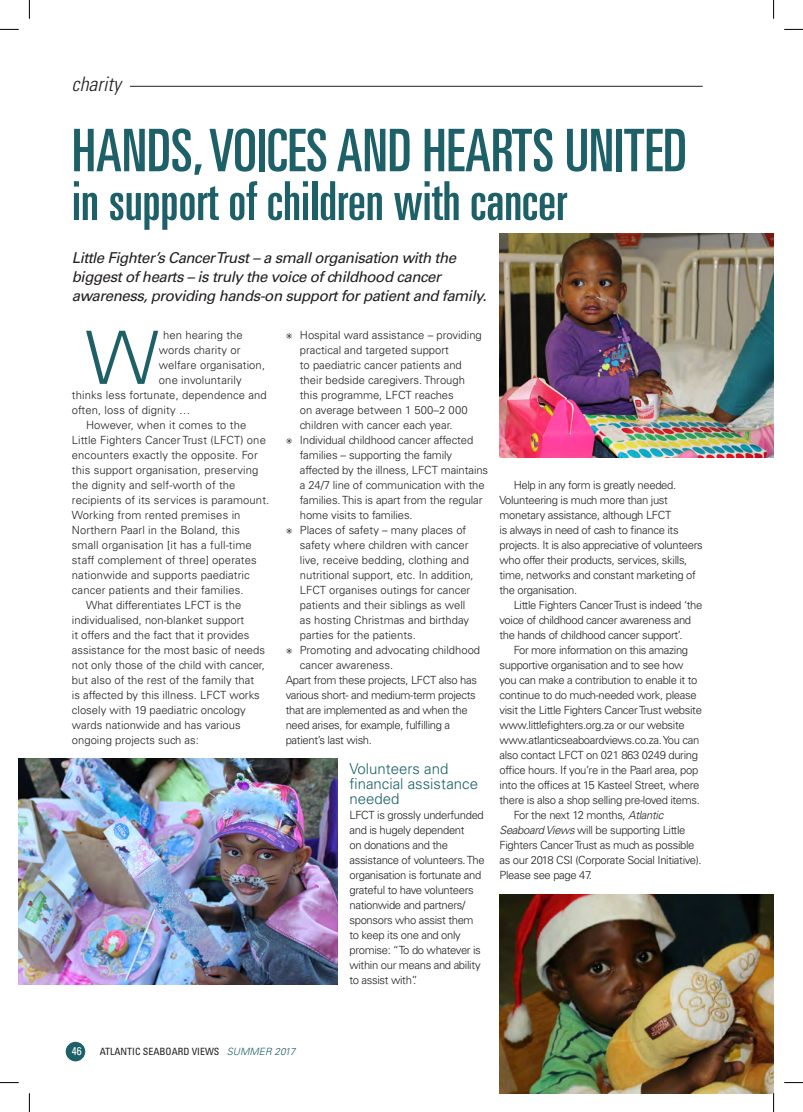
<style>
.page{position:relative;width:803px;height:1112px;background:#fff}
.page>*{position:absolute;margin:0;border:0;box-sizing:border-box;transform-origin:0 0}
.t1{font:300 73.62px "Univers LT Std";color:#1d6068}
.t2{font:ultra-condensed 58.75px "Univers LT Std";color:#1d6068}
.t3{font:ultra-condensed 53.75px "Univers LT Std";color:#1d6068}
.t4{font:italic 300 condensed 20px "Univers LT Std";color:#231f20}
.t5{font:italic 15px/18.8px "Univers LT Std";letter-spacing:-.03em;color:#231f20}
.t6{font:300 15px/15px "Univers LT Std";color:#1d6068}
.t7{font:300 11.25px/15px "Univers LT Std";letter-spacing:-.03em;color:#231f20}
.t8{font:300 11.25px "Univers LT Std";letter-spacing:-.01em;color:#231f20}
.t9{font:300 11.25px "Univers LT Std";letter-spacing:.01em;color:#231f20}
.t10{font:condensed 11.25px "Univers LT Std";color:#fff}
.t11{font:condensed 10px "Univers LTCYR 57";color:#231f20}
.t12{font:italic 300 10px "Univers LT Std";color:#1d6068}
.s1{font-family:"Minion Pro";font-weight:400}
.s2{font-style:italic}
</style>
<div class="page">
<hr style="left:130px;top:86px;width:573px;height:1px;background:#231f20">
<div style="left:66px;top:1041px;width:19px;height:20px;background:#1d6068;border-radius:50%"></div>
<img style="left:19px;top:758px;width:319px;height:226px">
<img style="left:499px;top:234px;width:274px;height:223px">
<img style="left:499px;top:894px;width:274px;height:198px">
<svg style="left:0;top:29px;width:19px;height:1px"></svg>
<svg style="left:784px;top:29px;width:19px;height:1px"></svg>
<svg style="left:0;top:1082px;width:19px;height:1px"></svg>
<svg style="left:784px;top:1082px;width:19px;height:1px"></svg>
<svg style="left:29px;top:0;width:1px;height:19px"></svg>
<svg style="left:29px;top:1093px;width:1px;height:18px"></svg>
<svg style="left:773px;top:0;width:1px;height:19px"></svg>
<svg style="left:773px;top:1092px;width:1px;height:19px"></svg>
<h3 class="t4" style="left:72px;top:72px;width:50px">charity</h3>
<h2 class="t2" style="left:72px;top:117px;width:616px">HANDS, VOICES AND HEARTS UNITED</h2>
<h3 class="t3" style="left:72px;top:170px;width:496px">in support of children with cancer</h3>
<h3 class="t5" style="left:72px;top:249px;width:416px">Little Fighter’s Cancer Trust – a small organisation with the biggest of hearts – is truly the voice of childhood cancer awareness, providing hands-on support for patient and family.</h3>
<h1 class="t1" style="left:85px;top:313px;width:75px">W</h1>
<p class="t9" style="left:163px;top:328px;width:81px">hen hearing the</p>
<p class="t9" style="left:159px;top:343px;width:83px">words charity or</p>
<p class="t9" style="left:159px;top:358px;width:108px">welfare organisation,</p>
<p class="t9" style="left:159px;top:373px;width:84px">one involuntarily</p>
<p class="t9" style="left:72px;top:388px;width:196px">thinks less fortunate, dependence and</p>
<p class="t9" style="left:72px;top:403px;width:120px">often, loss of dignity …</p>
<p class="t9" style="left:86px;top:418px;width:162px">However, when it comes to the</p>
<p class="t9" style="left:72px;top:433px;width:195px">Little Fighters Cancer Trust (LFCT) one</p>
<p class="t9" style="left:72px;top:448px;width:187px">encounters exactly the opposite. For</p>
<p class="t9" style="left:72px;top:463px;width:188px">this support organisation, preserving</p>
<p class="t9" style="left:72px;top:478px;width:165px">the dignity and self-worth of the</p>
<p class="t9" style="left:72px;top:493px;width:199px">recipients of its services is paramount.</p>
<p class="t9" style="left:72px;top:508px;width:170px">Working from rented premises in</p>
<p class="t9" style="left:72px;top:523px;width:170px">Northern Paarl in the Boland, this</p>
<p class="t9" style="left:72px;top:538px;width:181px">small organisation [it has a full-time</p>
<p class="t9" style="left:72px;top:553px;width:186px">staff complement of three] operates</p>
<p class="t9" style="left:72px;top:568px;width:179px">nationwide and supports paediatric</p>
<p class="t9" style="left:72px;top:583px;width:173px">cancer patients and their families.</p>
<p class="t8" style="left:86px;top:598px;width:157px">What differentiates LFCT is the</p>
<p class="t8" style="left:72px;top:613px;width:174px">individualised, non-blanket support</p>
<p class="t8" style="left:72px;top:628px;width:179px">it offers and the fact that it provides</p>
<p class="t8" style="left:72px;top:643px;width:195px">assistance for the most basic of needs</p>
<p class="t8" style="left:72px;top:658px;width:195px">not only those of the child with cancer,</p>
<p class="t8" style="left:72px;top:673px;width:184px">but also of the rest of the family that</p>
<p class="t8" style="left:72px;top:688px;width:190px">is affected by this illness. LFCT works</p>
<p class="t8" style="left:72px;top:703px;width:175px">closely with 19 paediatric oncology</p>
<p class="t8" style="left:72px;top:718px;width:170px">wards nationwide and has various</p>
<p class="t8" style="left:72px;top:733px;width:128px">ongoing projects such as:</p>
<p class="t8" style="left:286px;top:328px;width:198px"><span class="s1">Ӿ</span> Hospital ward assistance – providing</p>
<p class="t8" style="left:300px;top:343px;width:151px">practical and targeted support</p>
<p class="t8" style="left:300px;top:358px;width:163px">to paediatric cancer patients and</p>
<p class="t8" style="left:300px;top:373px;width:167px">their bedside caregivers. Through</p>
<p class="t8" style="left:300px;top:388px;width:155px">this programme, LFCT reaches</p>
<p class="t8" style="left:300px;top:403px;width:169px">on average between 1 500–2 000</p>
<p class="t8" style="left:300px;top:418px;width:154px">children with cancer each year.</p>
<p class="t8" style="left:286px;top:433px;width:189px"><span class="s1">Ӿ</span> Individual childhood cancer affected</p>
<p class="t8" style="left:300px;top:448px;width:154px">families – supporting the family</p>
<p class="t8" style="left:300px;top:463px;width:190px">affected by the illness, LFCT maintains</p>
<p class="t8" style="left:300px;top:478px;width:186px">a 24/7 line of communication with the</p>
<p class="t8" style="left:300px;top:493px;width:184px">families. This is apart from the regular</p>
<p class="t8" style="left:300px;top:508px;width:114px">home visits to families.</p>
<p class="t8" style="left:286px;top:523px;width:182px"><span class="s1">Ӿ</span> Places of safety – many places of</p>
<p class="t8" style="left:300px;top:538px;width:170px">safety where children with cancer</p>
<p class="t8" style="left:300px;top:553px;width:171px">live, receive bedding, clothing and</p>
<p class="t8" style="left:300px;top:568px;width:175px">nutritional support, etc. In addition,</p>
<p class="t8" style="left:300px;top:583px;width:172px">LFCT organises outings for cancer</p>
<p class="t8" style="left:300px;top:598px;width:167px">patients and their siblings as well</p>
<p class="t8" style="left:300px;top:613px;width:171px">as hosting Christmas and birthday</p>
<p class="t8" style="left:300px;top:628px;width:118px">parties for the patients.</p>
<p class="t8" style="left:286px;top:643px;width:196px"><span class="s1">Ӿ</span> Promoting and advocating childhood</p>
<p class="t8" style="left:300px;top:658px;width:95px">cancer awareness.</p>
<p class="t7" style="left:286px;top:672px;width:193px">Apart from these projects, LFCT also has</p>
<p class="t7" style="left:286px;top:687px;width:192px">various short- and medium-term projects</p>
<p class="t7" style="left:286px;top:702px;width:184px">that are implemented as and when the</p>
<p class="t7" style="left:286px;top:717px;width:166px">need arises, for example, fulfilling a</p>
<p class="t7" style="left:286px;top:732px;width:88px">patient’s last wish.</p>
<h3 class="t6" style="left:349px;top:761px;width:130px">Volunteers and financial assistance needed</h3>
<p class="t7" style="left:349px;top:807px;width:137px">LFCT is grossly underfunded and is hugely dependent<br>on donations and the assistance of volunteers. The organisation is fortunate and grateful to have volunteers nationwide and partners/ sponsors who assist them to keep its one and only promise: “To do whatever is within our means and ability to assist with”.</p>
<p class="t7" style="left:499px;top:477px;width:205px;text-indent:14px">Help in any form is greatly needed.<br>Volunteering is much more than just monetary assistance, although LFCT<br>is always in need of cash to finance its projects. It is also appreciative of volunteers who offer their products, services, skills, time, networks and constant marketing of the organisation.</p>
<p class="t7" style="left:499px;top:597px;width:204px;text-indent:14px">Little Fighters Cancer Trust is indeed ‘the voice of childhood cancer awareness and the hands of childhood cancer support’.</p>
<p class="t7" style="left:514px;top:642px;width:176px">For more information on this amazing</p>
<p class="t7" style="left:499px;top:657px;width:186px">supportive organisation and to see how</p>
<p class="t7" style="left:499px;top:672px;width:199px">you can make a contribution to enable it to</p>
<p class="t7" style="left:499px;top:687px;width:199px">continue to do much-needed work, please</p>
<p class="t7" style="left:499px;top:702px;width:204px">visit the Little Fighters Cancer Trust website</p>
<p class="t7" style="left:499px;top:717px;width:187px">www.littlefighters.org.za or our website</p>
<p class="t7" style="left:499px;top:732px;width:201px">www.atlanticseaboardviews.co.za. You can</p>
<p class="t7" style="left:499px;top:747px;width:200px">also contact LFCT on 021 863 0249 during</p>
<p class="t7" style="left:499px;top:762px;width:200px">office hours. If you’re in the Paarl area, pop</p>
<p class="t7" style="left:499px;top:777px;width:201px">into the offices at 15 Kasteel Street, where</p>
<p class="t7" style="left:499px;top:792px;width:202px">there is also a shop selling pre-loved items.</p>
<p class="t7" style="left:514px;top:807px;width:151px">For the next 12 months, <span class="s2">Atlantic</span></p>
<p class="t7" style="left:499px;top:822px;width:187px"><span class="s2">Seaboard Views</span> will be supporting Little</p>
<p class="t7" style="left:499px;top:837px;width:196px">Fighters Cancer Trust as much as possible</p>
<p class="t7" style="left:499px;top:852px;width:204px">as our 2018 CSI (Corporate Social Initiative).</p>
<p class="t7" style="left:499px;top:867px;width:94px">Please see page 47.</p>
<p class="t10" style="left:72px;top:1043px;width:11px">46</p>
<p class="t11" style="left:100px;top:1045px;width:121px">ATLANTIC SEABOARD VIEWS</p>
<p class="t12" style="left:227px;top:1045px;width:70px">SUMMER 2017</p>
</div>
